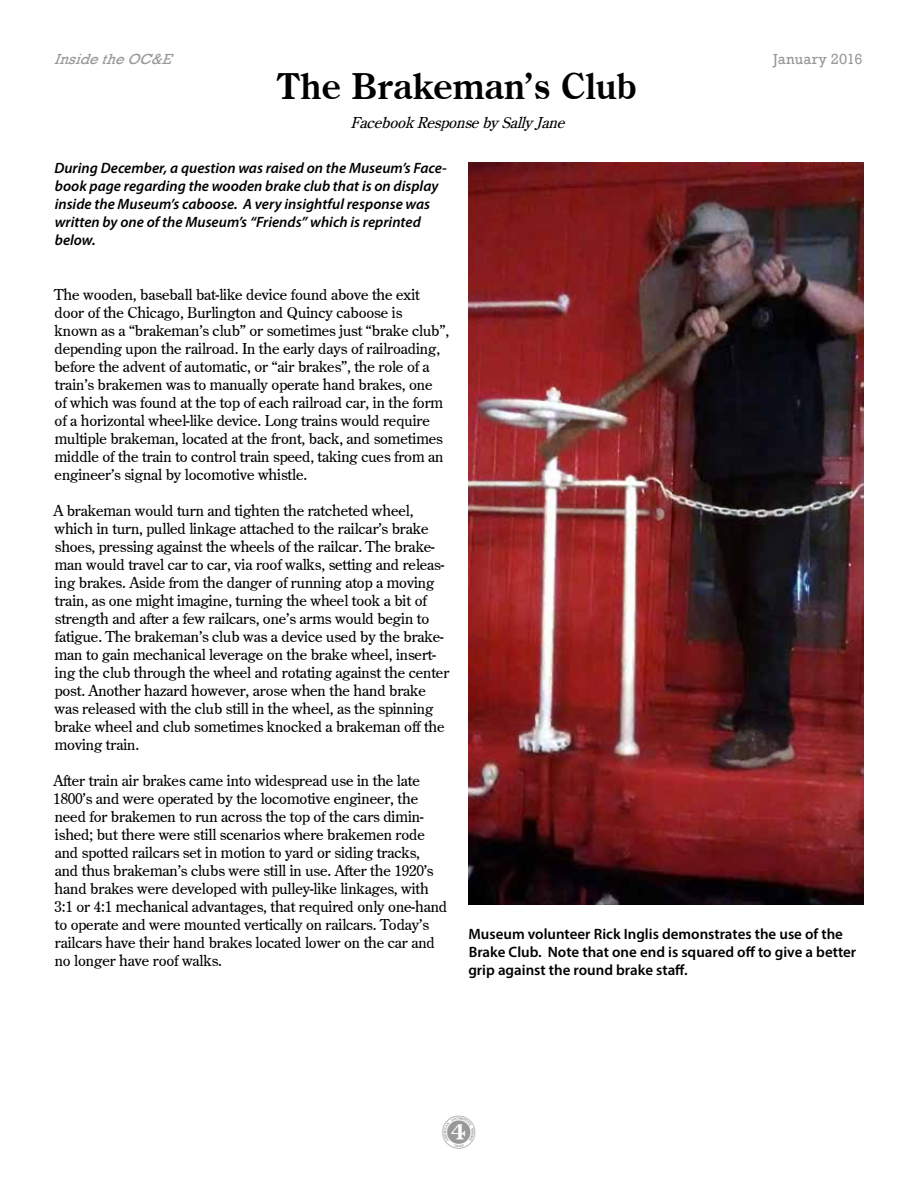
<style>
.page{position:relative;width:918px;height:1188px;background:#fff}
.page>*{position:absolute;margin:0;border:0;box-sizing:border-box;transform-origin:0 0}
.t1{font:700 36px "Century Oldstyle BT";color:#000}
.t2{font:15px/18px "Century Old Style";color:#000}
.t3{font:italic 600 15px/18px "Myriad Pro";color:#000}
.t4{font:600 15px/18px "Myriad Pro";color:#000}
.t5{font:italic 15px "Century Old Style";color:#000}
.t6{font:italic 15px "Rockwell";color:#999}
.t7{font:15px "Rockwell";letter-spacing:.015em;color:#999}
</style>
<div class="page">
<img style="left:468px;top:162px;width:396px;height:742px">
<p class="t6" style="left:54px;top:51px;width:125px">InsidetheOC&amp;E</p>
<p class="t7" style="left:773px;top:51px;width:91px">January 2016</p>
<h1 class="t1" style="left:277px;top:65px;width:362px">The Brakeman’s Club</h1>
<p class="t5" style="left:351px;top:113px;width:215px">Facebook Response by Sally Jane</p>
<p class="t3" style="left:54px;top:159px;width:394px">During December, a question was raised on the Museum’s Face&shy;book page regarding the wooden brake club that is on display inside the Museum’s caboose. A very insightful response was written by one of the Museum’s “Friends” which is reprinted below.</p>
<p class="t2" style="left:54px;top:285px;width:396px">The wooden, baseball bat-like device found above the exit door of the Chicago, Burlington and Quincy caboose is<br>known as a “brakeman's club” or sometimes just “brake club”, depending upon the railroad. In the early days of railroading, before the advent of automatic, or “air brakes”, the role of a train's brakemen was to manually operate hand brakes, one<br>of which was found at the top of each railroad car, in the form of a horizontal wheel-like device. Long trains would require multiple brakeman, located at the front, back, and sometimes middle of the train to control train speed, taking cues from an engineer's signal by locomotive whistle.</p>
<p class="t2" style="left:53px;top:501px;width:397px">A brakeman would turn and tighten the ratcheted wheel, which in turn, pulled linkage attached to the railcar's brake shoes, pressing against the wheels of the railcar. The brake&shy;man would travel car to car, via roof walks, setting and releas&shy;ing brakes. Aside from the danger of running atop a moving train, as one might imagine, turning the wheel took a bit of strength and after a few railcars, one's arms would begin to fatigue. The brakeman's club was a device used by the brake&shy;man to gain mechanical leverage on the brake wheel, insert&shy;ing the club through the wheel and rotating against the center post. Another hazard however, arose when the hand brake was released with the club still in the wheel, as the spinning brake wheel and club sometimes knocked a brakeman off the moving train.</p>
<p class="t2" style="left:53px;top:771px;width:396px">After train air brakes came into widespread use in the late 1800's and were operated by the locomotive engineer, the need for brakemen to run across the top of the cars dimin&shy;ished; but there were still scenarios where brakemen rode and spotted railcars set in motion to yard or siding tracks,<br>and thus brakeman's clubs were still in use. After the 1920's hand brakes were developed with pulley-like linkages, with 3:1 or 4:1 mechanical advantages, that required only one-hand to operate and were mounted vertically on railcars. Today's railcars have their hand brakes located lower on the car and no longer have roof walks.</p>
<p class="t4" style="left:468px;top:925px;width:389px">Museum volunteer Rick Inglis demonstrates the use of the<br>Brake Club. Note that one end is squared off to give a better grip against the round brake staff.</p>
</div>
